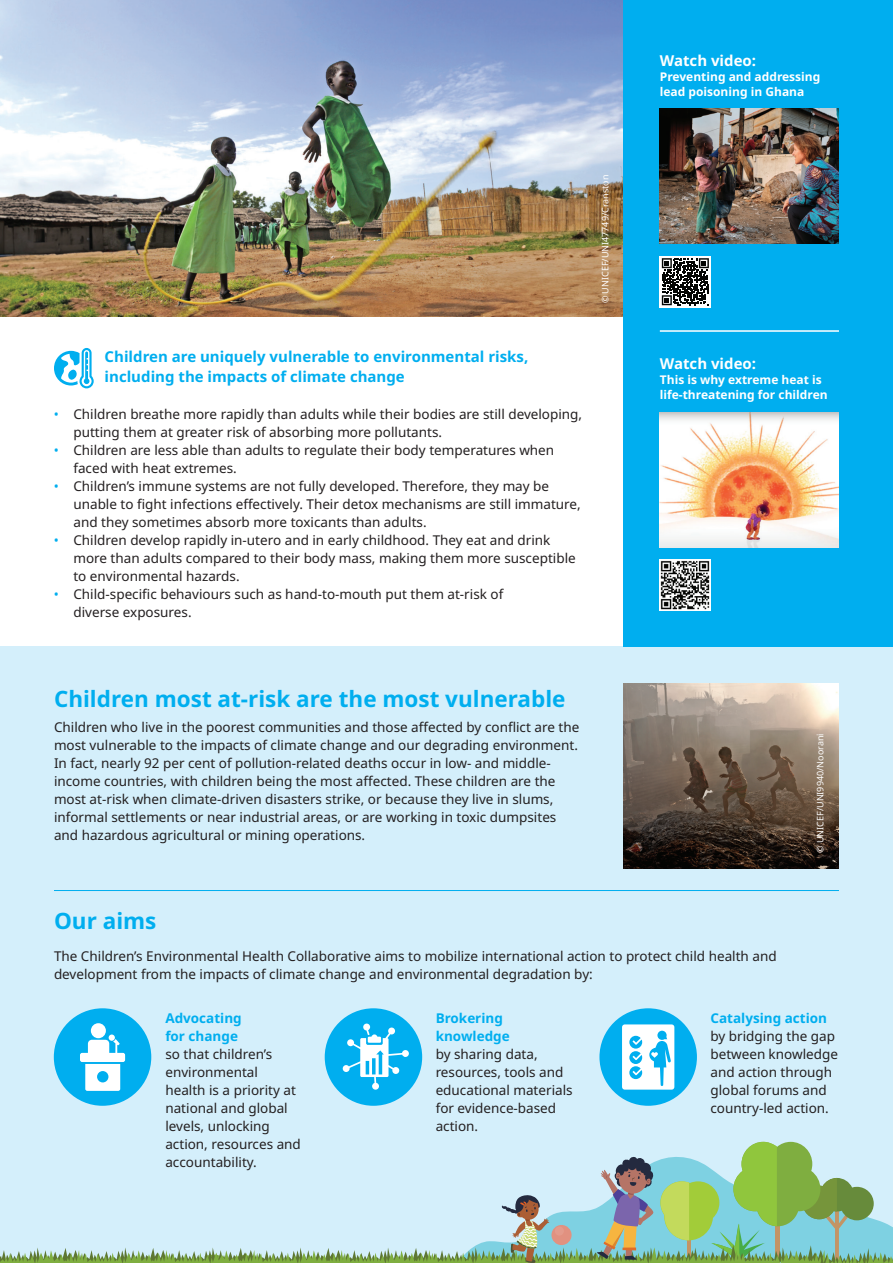
<style>
.page{position:relative;width:893px;height:1263px;background:#fff}
.page>*{position:absolute;margin:0;border:0;box-sizing:border-box;transform-origin:0 0}
.t1{font:700 22.5px "Noto Sans";color:#00aeef}
.t2{font:700 15px/19.5px "Noto Sans";color:#00aeef}
.t3{font:700 15px "Noto Sans";color:#fff}
.t4{font:13.5px/18px "Noto Sans";color:#231f20}
.t5{font:700 13.5px/18px "Noto Sans";color:#00aeef}
.t6{font:700 12px/15px "Noto Sans";color:#fff}
.t7{font:9px "Noto Sans";color:#fff}
.s1{color:#00aeef}
</style>
<div class="page">
<div style="left:0;top:646px;width:893px;height:617px;background:#d4effb"></div>
<img style="left:0;top:0;width:623px;height:317px">
<img style="left:623px;top:683px;width:216px;height:185px">
<svg style="left:0;top:1142px;width:893px;height:121px"></svg>
<div style="left:551px;top:1225px;width:21px;height:20px;background:#e19180;border-radius:50%"></div>
<div style="left:555px;top:1226px;width:9px;height:9px;background:#e39b8c;border-radius:50%"></div>
<div style="left:599px;top:1008px;width:98px;height:98px;background:#00aeef;border-radius:50%"></div>
<svg style="left:622px;top:1024px;width:52px;height:65px"></svg>
<div style="left:325px;top:1008px;width:97px;height:98px;background:#00aeef;border-radius:50%"></div>
<svg style="left:343px;top:1023px;width:66px;height:67px"></svg>
<div style="left:54px;top:1008px;width:97px;height:98px;background:#00aeef;border-radius:50%"></div>
<svg style="left:80px;top:1039px;width:45px;height:52px"></svg>
<div style="left:91px;top:1023px;width:15px;height:15px;background:#fff;border-radius:50%"></div>
<div style="left:109px;top:1034px;width:6px;height:7px;background:#fff;border-radius:50%"></div>
<div style="left:623px;top:0;width:270px;height:646px;background:#00aeef"></div>
<svg style="left:54px;top:348px;width:40px;height:40px"></svg>
<img style="left:660px;top:412px;width:179px;height:135px">
<img style="left:660px;top:559px;width:51px;height:51px">
<hr style="left:660px;top:330px;width:179px;height:2px;background:#fff">
<img style="left:660px;top:109px;width:179px;height:134px">
<svg style="left:660px;top:256px;width:51px;height:51px"></svg>
<svg style="left:662px;top:258px;width:47px;height:47px;background:#565755"></svg>
<hr style="left:54px;top:890px;width:785px;height:1px;background:#00aeef">
<p class="t7" style="left:599px;top:303px;width:130px;rotate:-90deg">© UNICEF/UNI47749/Cranston</p>
<p class="t3" style="left:660px;top:50px;width:98px">Watch video:</p>
<p class="t6" style="left:660px;top:69px;width:162px">Preventing and addressing lead poisoning in Ghana</p>
<p class="t2" style="left:105px;top:348px;width:425px">Children are uniquely vulnerable to environmental risks, including the impacts of climate change</p>
<p class="t3" style="left:660px;top:353px;width:98px">Watch video:</p>
<p class="t6" style="left:660px;top:373px;width:169px">This is why extreme heat is life-threatening for children</p>
<p class="t4" style="left:73px;top:405px;width:510px;text-indent:-19px"><span class="s1">•</span> Children breathe more rapidly than adults while their bodies are still developing, putting them at greater risk of absorbing more pollutants.</p>
<p class="t4" style="left:73px;top:441px;width:482px;text-indent:-19px"><span class="s1">•</span> Children are less able than adults to regulate their body temperatures when faced with heat extremes.</p>
<p class="t4" style="left:73px;top:477px;width:509px;text-indent:-19px"><span class="s1">•</span> Children’s immune systems are not fully developed. Therefore, they may be unable to fight infections effectively. Their detox mechanisms are still immature, and they sometimes absorb more toxicants than adults.</p>
<p class="t4" style="left:73px;top:531px;width:504px;text-indent:-19px"><span class="s1">•</span> Children develop rapidly in-utero and in early childhood. They eat and drink more than adults compared to their body mass, making them more susceptible to environmental hazards.</p>
<p class="t4" style="left:73px;top:585px;width:431px;text-indent:-19px"><span class="s1">•</span> Child-specific behaviours such as hand-to-mouth put them at-risk of diverse exposures.</p>
<h1 class="t1" style="left:54px;top:683px;width:513px">Children most at-risk are the most vulnerable</h1>
<p class="t4" style="left:54px;top:719px;width:527px">Children who live in the poorest communities and those affected by conflict are the most vulnerable to the impacts of climate change and our degrading environment.<br>In fact, nearly 92 per cent of pollution-related deaths occur in low- and middle&shy;income countries, with children being the most affected. These children are the most at-risk when climate-driven disasters strike, or because they live in slums, informal settlements or near industrial areas, or are working in toxic dumpsites and hazardous agricultural or mining operations.</p>
<h1 class="t1" style="left:54px;top:905px;width:104px">Our aims</h1>
<p class="t4" style="left:54px;top:947px;width:724px">The Children’s Environmental Health Collaborative aims to mobilize international action to protect child health and development from the impacts of climate change and environmental degradation by:</p>
<p class="t7" style="left:814px;top:853px;width:121px;rotate:-90deg">© UNICEF/UNI9940/Noorani</p>
<p class="t5" style="left:165px;top:1010px;width:78px">Advocating for change</p>
<p class="t4" style="left:165px;top:1046px;width:137px">so that children’s environmental health is a priority at national and global levels, unlocking action, resources and accountability.</p>
<p class="t5" style="left:436px;top:1009px;width:76px">Brokering knowledge</p>
<p class="t4" style="left:436px;top:1045px;width:139px">by sharing data, resources, tools and educational materials for evidence-based action.</p>
<p class="t5" style="left:710px;top:1009px;width:118px">Catalysing action</p>
<p class="t4" style="left:710px;top:1027px;width:129px">by bridging the gap between knowledge and action through global forums and country-led action.</p>
</div>
